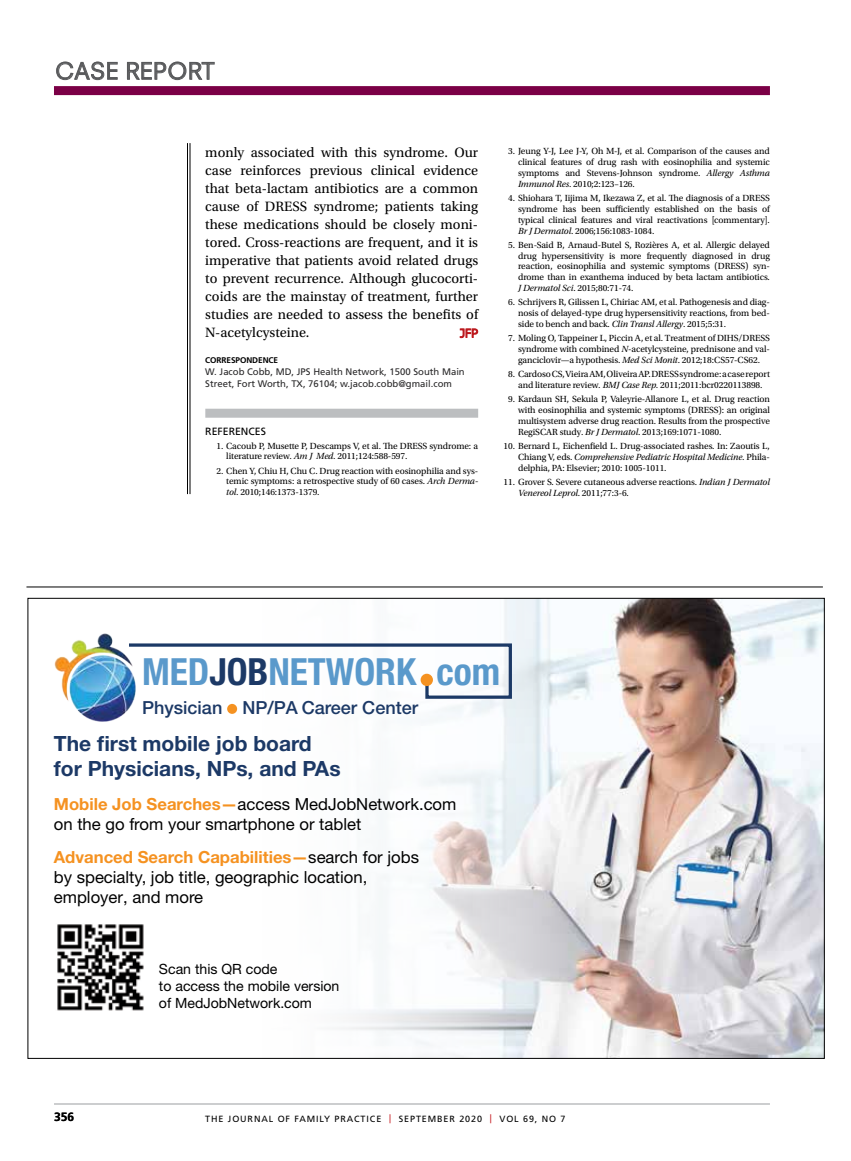
<style>
.page{position:relative;width:851px;height:1161px;background:#fff}
.page>*{position:absolute;margin:0;border:0;box-sizing:border-box;transform-origin:0 0}
.t1{font:700 condensed 37.5px "Helvetica Neue LT Std";color:#5a99cb}
.t2{font:22.5px "Neuzeit SLT Std";letter-spacing:.025em;color:#58595b}
.t3{font:700 21px/25.5px "Helvetica Neue LT Std";color:#1c3966}
.t4{font:500 18px "Helvetica Neue LT Std";color:#1c3966}
.t5{font:16.65px/20px "Helvetica Neue LT Std";color:#000}
.t6{font:14.25px/18px "Utopia Std";color:#000;text-align:justify}
.t7{font:14.1px/17px "Helvetica Neue LT Std";color:#000}
.t8{font:700 12px "Frutiger LT Std";color:#000}
.t9{font:11.25px "Neuzeit SLT Std";color:#b61d22}
.t10{font:10.5px "Frutiger LT Std";color:#000}
.t11{font:9.45px/12px "Frutiger LT Std";color:#292829}
.t12{font:9.3px/10.8px "Utopia Std";letter-spacing:-.01em;color:#000;text-align:justify}
.t13{font:9px "Frutiger LT Std";letter-spacing:.1em;color:#000}
.t14{font:700 8.25px "Frutiger LT Std";letter-spacing:-.01em;color:#000}
.s1{font-style:italic}
.s2{color:#1c3966}
.s3{font-weight:700;color:#f59221}
.s4{color:#c4161c}
</style>
<div class="page">
<hr style="left:54px;top:1104px;width:716px;height:1px;background:#bcbec0">
<div style="left:54px;top:86px;width:716px;height:9px;background:#7b0046"></div>
<svg style="left:56px;top:61px;width:62px;height:20px"></svg>
<svg style="left:127px;top:61px;width:88px;height:20px"></svg>
<hr style="left:190px;top:143px;width:1px;height:351px;background:#000">
<hr style="left:187px;top:143px;width:1px;height:351px;background:#000">
<div style="left:205px;top:409px;width:273px;height:9px;background:#bcbec0"></div>
<svg style="left:459px;top:328px;width:19px;height:10px"></svg>
<img style="left:339px;top:600px;width:483px;height:457px">
<div style="left:28px;top:598px;width:661px;height:301px;background:#fff;opacity:.5"></div>
<img style="left:54px;top:633px;width:82px;height:89px">
<div style="left:227px;top:704px;width:10px;height:10px;background:#f59221;border-radius:50%"></div>
<svg style="left:126px;top:642px;width:387px;height:58px"></svg>
<div style="left:420px;top:674px;width:13px;height:12px;background:#f59221;border-radius:50%"></div>
<img style="left:57px;top:924px;width:87px;height:87px">
<hr style="left:26px;top:587px;width:796px;height:1px;background:#000">
<h2 class="t2" style="left:55px;top:57px;width:161px">CASE REPORT</h2>
<p class="t6" style="left:205px;top:144px;width:274px">monly associated with this syndrome. Our case reinforces previous clinical evidence that beta-lactam antibiotics are a common cause of DRESS syndrome; patients taking these medications should be closely moni&shy;tored. Cross-reactions are frequent, and it is imperative that patients avoid related drugs to prevent recurrence. Although glucocorti&shy;coids are the mainstay of treatment, further studies are needed to assess the benefits of N-acetylcysteine.</p>
<p class="t9" style="left:460px;top:326px;width:20px">JFP</p>
<p class="t14" style="left:205px;top:356px;width:74px">CORRESPONDENCE</p>
<p class="t11" style="left:205px;top:365px;width:261px">W. Jacob Cobb, MD, JPS Health Network, 1500 South Main<br>Street, Fort Worth, TX, 76104; w.jacob.cobb@gmail.com</p>
<p class="t10" style="left:205px;top:425px;width:62px">REFERENCES</p>
<p class="t12" style="left:226px;top:440px;width:253px;text-indent:-10px">1. Cacoub P, Musette P, Descamps V, et al. The DRESS syndrome: a literature review<span class="s1">. Am J Med.</span> 2011;124:588-597.</p>
<p class="t12" style="left:226px;top:465px;width:253px;text-indent:-10px">2. Chen Y, Chiu H, Chu C. Drug reaction with eosinophilia and sys&shy;temic symptoms: a retrospective study of 60 cases. <span class="s1">Arch Derma&shy;tol.</span> 2010;146:1373-1379.</p>
<p class="t12" style="left:518px;top:146px;width:253px;text-indent:-10px">3. Jeung Y-J, Lee J-Y, Oh M-J, et al. Comparison of the causes and clinical features of drug rash with eosinophilia and systemic symptoms and Stevens-Johnson syndrome. <span class="s1">Allergy Asthma Immunol Res</span>. 2010;2:123–126.</p>
<p class="t12" style="left:518px;top:193px;width:253px;text-indent:-10px">4. Shiohara T, Iijima M, Ikezawa Z, et al. The diagnosis of a DRESS syndrome has been sufficiently established on the basis of typical clinical features and viral reactivations [commentary].<br><span class="s1">Br J Dermatol</span>. 2006;156:1083-1084.</p>
<p class="t12" style="left:518px;top:239px;width:253px;text-indent:-10px">5. Ben-Said B, Arnaud-Butel S, Rozières A, et al. Allergic delayed drug hypersensitivity is more frequently diagnosed in drug reaction, eosinophilia and systemic symptoms (DRESS) syn&shy;drome than in exanthema induced by beta lactam antibiotics.<br><span class="s1">J Dermatol Sci</span>. 2015;80:71-74.</p>
<p class="t12" style="left:518px;top:297px;width:253px;text-indent:-10px">6. Schrijvers R, Gilissen L, Chiriac AM, et al. Pathogenesis and diag&shy;nosis of delayed-type drug hypersensitivity reactions, from bed&shy;side to bench and back. <span class="s1">Clin Transl Allergy</span>. 2015;5:31.</p>
<p class="t12" style="left:518px;top:333px;width:253px;text-indent:-10px">7. Moling O, Tappeiner L, Piccin A, et al. Treatment of DIHS/DRESS syndrome with combined <span class="s1">N</span>-acetylcysteine, prednisone and val&shy;ganciclovir—a hypothesis. <span class="s1">Med Sci Monit</span>. 2012;18:CS57-CS62.</p>
<p class="t12" style="left:508px;top:369px;width:263px;text-align:center">8. Cardoso CS, Vieira AM, Oliveira AP. DRESS syndrome: a case report and literature review<span class="s1">. BMJ Case Rep.</span> 2011;2011:bcr0220113898.</p>
<p class="t12" style="left:518px;top:394px;width:253px;text-indent:-10px">9. Kardaun SH, Sekula P, Valeyrie-Allanore L, et al. Drug reaction with eosinophilia and systemic symptoms (DRESS): an original multisystem adverse drug reaction. Results from the prospective RegiSCAR study. <span class="s1">Br J Dermatol</span>. 2013;169:1071-1080.</p>
<p class="t12" style="left:518px;top:441px;width:253px;text-indent:-14px">10. Bernard L, Eichenfield L. Drug-associated rashes. In: Zaoutis L, Chiang V, eds. <span class="s1">Comprehensive Pediatric Hospital Medicine.</span> Phila&shy;delphia, PA: Elsevier; 2010: 1005-1011.</p>
<p class="t12" style="left:518px;top:476px;width:253px;text-indent:-14px">11. Grover S. Severe cutaneous adverse reactions. <span class="s1">Indian J Dermatol<br>Venereol Leprol</span>. 2011;77:3-6.</p>
<h1 class="t1" style="left:142px;top:649px;width:360px">MED<span class="s2">JOB</span>NETWORK com</h1>
<h3 class="t4" style="left:142px;top:697px;width:277px">Physician NP/PA Career Center</h3>
<h3 class="t3" style="left:54px;top:730px;width:288px">The first mobile job board for Physicians, NPs, and PAs</h3>
<h3 class="t5" style="left:54px;top:793px;width:404px"><span class="s3">Mobile Job Searches—</span>access MedJobNetwork.com on the go from your smartphone or tablet</h3>
<h3 class="t5" style="left:54px;top:847px;width:366px"><span class="s3">Advanced Search Capabilities—</span>search for jobs by specialty, job title, geographic location, employer, and more</h3>
<h3 class="t7" style="left:159px;top:960px;width:182px">Scan this QR code<br>to access the mobile version of MedJobNetwork.com</h3>
<p class="t8" style="left:54px;top:1110px;width:22px">356</p>
<p class="t13" style="left:205px;top:1113px;width:361px">THE JOURNAL OF FAMILY PRACTICE <span class="s4">|</span> SEPTEMBER 2020 <span class="s4">|</span> VOL 69, NO 7</p>
</div>
